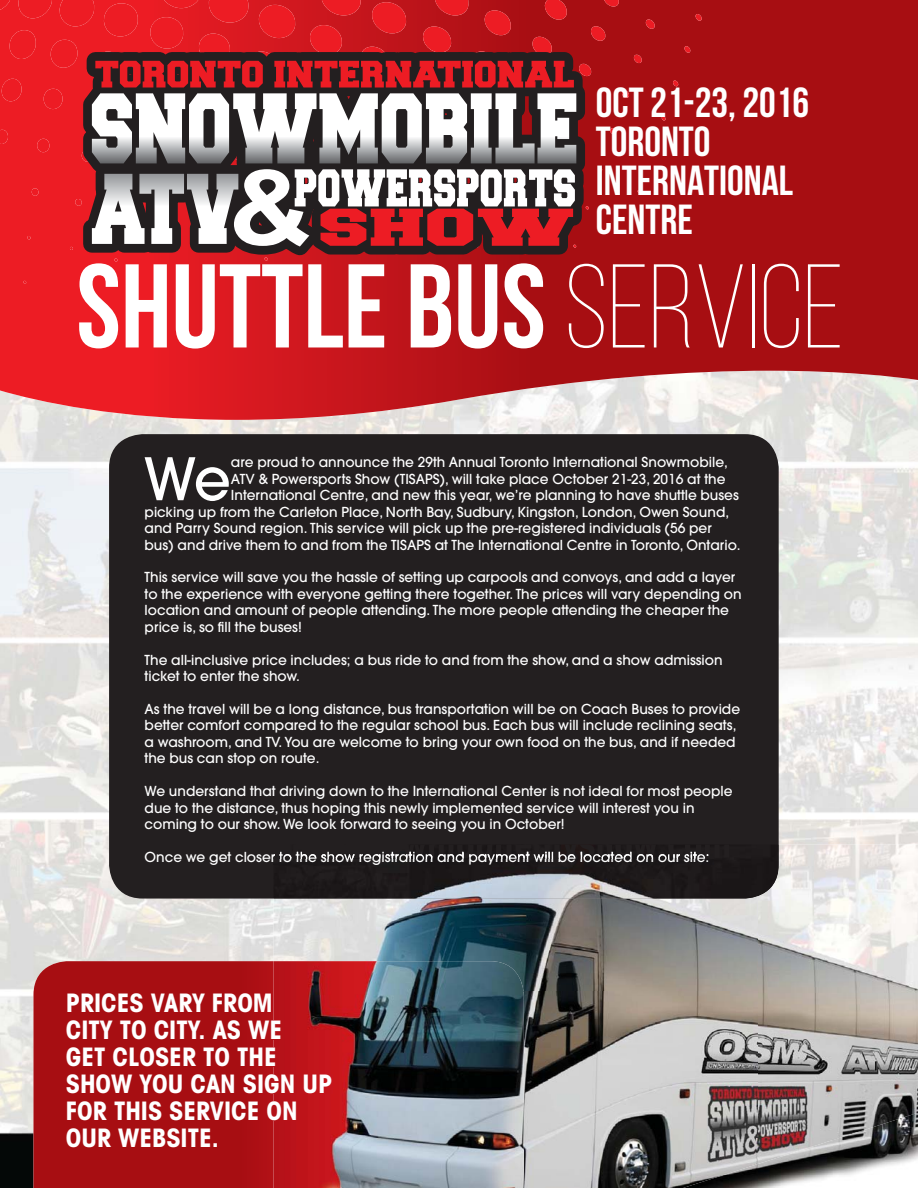
<style>
.page{position:relative;width:918px;height:1188px;background:#fff}
.page>*{position:absolute;margin:0;border:0;box-sizing:border-box;transform-origin:0 0}
.t1{font:700 118.8px "Bebas Neue";color:#fff}
.t2{font:500 58.2px "Avant Garde";color:#fff}
.t3{font:700 42px/39px "Bebas Neue";color:#fff}
.t4{font:700 condensed 25.5px/27px "Avant Garde";color:#fff}
.t5{font:500 13.65px/16.5px "Avant Garde";color:#fff}
.s1{font-weight:300}
</style>
<div class="page">
<img style="left:0;top:420px;width:918px;height:768px">
<div style="left:33px;top:961px;width:241px;height:227px;background:#a70e12"></div>
<svg style="left:0;top:0;width:918px;height:420px;background:#bf2c31"></svg>
<div style="left:109px;top:434px;width:670px;height:465px;background:#231f20;border-radius:34px"></div>
<img style="left:758px;top:845px;width:160px;height:267px">
<img style="left:274px;top:899px;width:484px;height:92px">
<img style="left:524px;top:991px;width:234px;height:197px">
<img style="left:678px;top:1112px;width:240px;height:76px">
<img style="left:274px;top:961px;width:250px;height:227px">
<img style="left:274px;top:1020px;width:8px;height:19px">
<img style="left:274px;top:1047px;width:3px;height:19px">
<img style="left:274px;top:1074px;width:58px;height:19px">
<img style="left:274px;top:1101px;width:24px;height:19px">
<img style="left:274px;top:845px;width:505px;height:54px">
<img style="left:501px;top:845px;width:228px;height:13px">
<img style="left:274px;top:845px;width:227px;height:7px">
<img style="left:274px;top:852px;width:439px;height:13px">
<img style="left:283px;top:852px;width:218px;height:6px">
<svg style="left:274px;top:852px;width:9px;height:6px"></svg>
<svg style="left:0;top:0;width:702px;height:288px;background:#af4246"></svg>
<h3 class="t3" style="left:596px;top:83px;width:215px">OCT 21-23, 2016<br>TORONTO<br>INTERNATIONAL<br>CENTRE</h3>
<h1 class="t1" style="left:76px;top:237px;width:769px">SHUTTLE BUS <span class="s1">SERVICE</span></h1>
<h2 class="t2" style="left:144px;top:452px;width:89px">We</h2>
<p class="t5" style="left:231px;top:455px;width:499px">are proud to announce the 29th Annual Toronto International Snowmobile,</p>
<p class="t5" style="left:231px;top:471px;width:496px">ATV &amp; Powersports Show (TISAPS), will take place October 21-23, 2016 at the</p>
<p class="t5" style="left:231px;top:488px;width:509px">International Centre, and new this year, we’re planning to have shuttle buses</p>
<p class="t5" style="left:145px;top:504px;width:586px">picking up from the Carleton Place, North Bay, Sudbury, Kingston, London, Owen Sound,</p>
<p class="t5" style="left:145px;top:521px;width:569px">and Parry Sound region. This service will pick up the pre-registered individuals (56 per</p>
<p class="t5" style="left:145px;top:537px;width:597px">bus) and drive them to and from the TISAPS at The International Centre in Toronto, Ontario.</p>
<p class="t5" style="left:145px;top:570px;width:598px">This service will save you the hassle of setting up carpools and convoys, and add a layer to the experience with everyone getting there together. The prices will vary depending on location and amount of people attending. The more people attending the cheaper the price is, so fill the buses!</p>
<p class="t5" style="left:145px;top:652px;width:580px">The all-inclusive price includes; a bus ride to and from the show, and a show admission ticket to enter the show.</p>
<p class="t5" style="left:145px;top:702px;width:597px">As the travel will be a long distance, bus transportation will be on Coach Buses to provide better comfort compared to the regular school bus. Each bus will include reclining seats, a washroom, and TV. You are welcome to bring your own food on the bus, and if needed the bus can stop on route.</p>
<p class="t5" style="left:145px;top:784px;width:590px">We understand that driving down to the International Center is not ideal for most people due to the distance, thus hoping this newly implemented service will interest you in coming to our show. We look forward to seeing you in October!</p>
<p class="t5" style="left:145px;top:850px;width:566px">Once we get closer to the show registration and payment will be located on our site:</p>
<h3 class="t4" style="left:66px;top:992px;width:268px">PRICES VARY FROM<br>CITY TO CITY. AS WE<br>GET CLOSER TO THE<br>SHOW YOU CAN SIGN UP<br>FOR THIS SERVICE ON<br>OUR WEBSITE.</h3>
</div>
